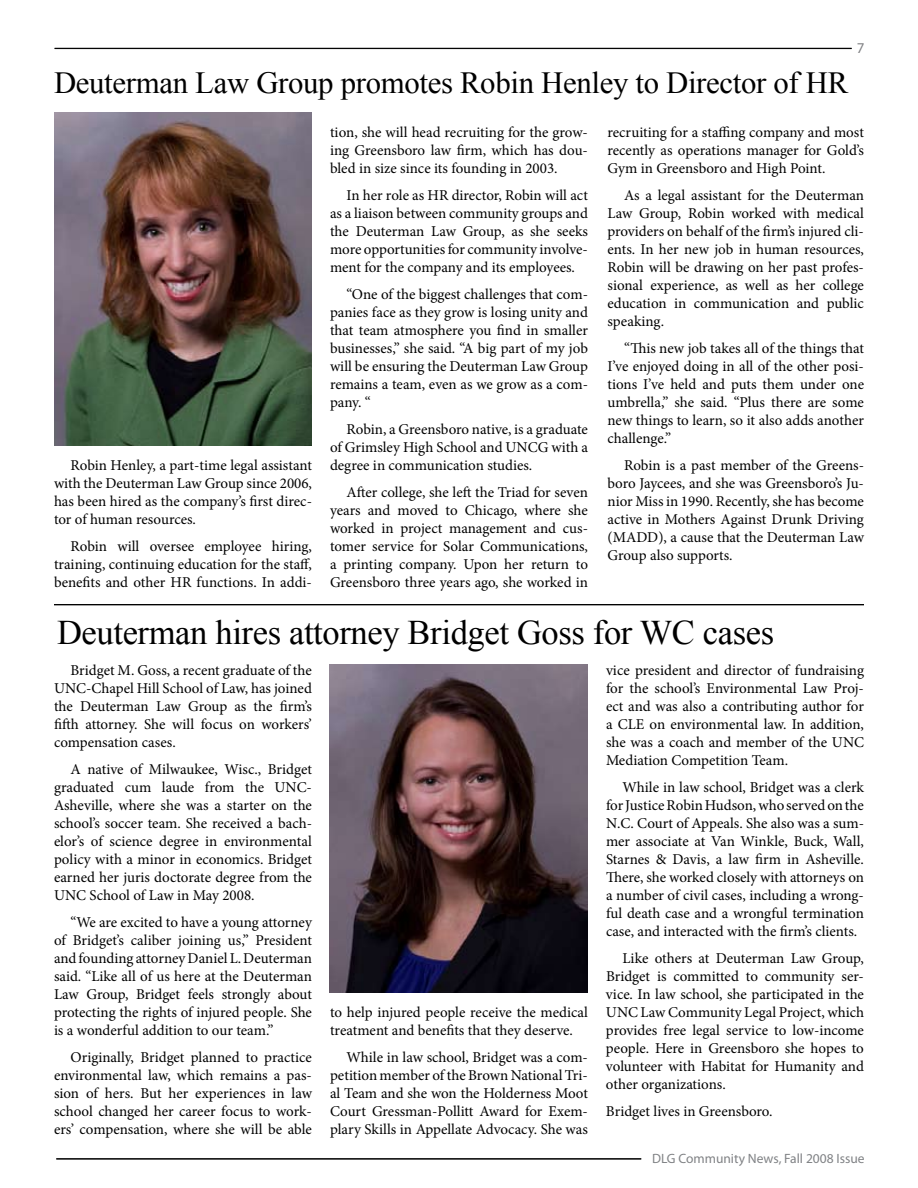
<style>
.page{position:relative;width:918px;height:1188px;background:#fff}
.page>*{position:absolute;margin:0;border:0;box-sizing:border-box;transform-origin:0 0}
.t1{font:34.5px "Times New Roman";letter-spacing:-.01em;color:#000}
.t2{font:30.75px "Times New Roman";letter-spacing:-.01em;color:#000}
.t3{font:15px/18px "Minion Pro";letter-spacing:-.005em;color:#000;text-align:justify}
.t4{font:15px "Myriad Pro";color:#808184}
.t5{font:13.5px "Myriad Pro";color:#808285}
</style>
<div class="page">
<hr style="left:55px;top:48px;width:797px;height:1px;background:#000">
<hr style="left:56px;top:1158px;width:585px;height:1px;background:#000">
<hr style="left:56px;top:1159px;width:585px;height:1px;background:#000">
<hr style="left:54px;top:604px;width:810px;height:1px;background:#000">
<hr style="left:54px;top:605px;width:810px;height:1px;background:#000">
<img style="left:330px;top:664px;width:258px;height:329px">
<img style="left:54px;top:112px;width:258px;height:334px">
<h2 class="t2" style="left:54px;top:62px;width:796px">Deuterman Law Group promotes Robin Henley to Director of HR</h2>
<p class="t4" style="left:857px;top:39px;width:9px">7</p>
<p class="t3" style="left:54px;top:456px;width:260px;text-indent:16px">Robin Henley, a part-time legal assistant with the Deuterman Law Group since 2006, has been hired as the company’s first direc&shy;tor of human resources.</p>
<p class="t3" style="left:54px;top:537px;width:260px;text-indent:16px">Robin will oversee employee hiring, training, continuing education for the staff, benefits and other HR functions. In addi-</p>
<p class="t3" style="left:330px;top:124px;width:260px">tion, she will head recruiting for the grow&shy;ing Greensboro law firm, which has dou&shy;bled in size since its founding in 2003.</p>
<p class="t3" style="left:330px;top:187px;width:260px;text-indent:16px">In her role as HR director, Robin will act as a liaison between community groups and the Deuterman Law Group, as she seeks more opportunities for community involve&shy;ment for the company and its employees.</p>
<p class="t3" style="left:330px;top:286px;width:260px;text-indent:16px">“One of the biggest challenges that com&shy;panies face as they grow is losing unity and that team atmosphere you find in smaller businesses,” she said. “A big part of my job will be ensuring the Deuterman Law Group remains a team, even as we grow as a com&shy;pany. “</p>
<p class="t3" style="left:330px;top:421px;width:259px;text-indent:16px">Robin, a Greensboro native, is a graduate of Grimsley High School and UNCG with a degree in communication studies.</p>
<p class="t3" style="left:330px;top:484px;width:260px;text-indent:16px">After college, she left the Triad for seven years and moved to Chicago, where she worked in project management and cus&shy;tomer service for Solar Communications, a printing company. Upon her return to Greensboro three years ago, she worked in</p>
<p class="t3" style="left:608px;top:124px;width:258px">recruiting for a staffing company and most recently as operations manager for Gold’s Gym in Greensboro and High Point.</p>
<p class="t3" style="left:608px;top:187px;width:258px;text-indent:16px">As a legal assistant for the Deuterman Law Group, Robin worked with medical providers on behalf of the firm’s injured cli&shy;ents. In her new job in human resources, Robin will be drawing on her past profes&shy;sional experience, as well as her college education in communication and public speaking.</p>
<p class="t3" style="left:608px;top:340px;width:258px;text-indent:16px">“This new job takes all of the things that I’ve enjoyed doing in all of the other posi&shy;tions I’ve held and puts them under one umbrella,” she said. “Plus there are some new things to learn, so it also adds another challenge.”</p>
<p class="t3" style="left:608px;top:457px;width:258px;text-indent:16px">Robin is a past member of the Greens&shy;boro Jaycees, and she was Greensboro’s Ju&shy;nior Miss in 1990. Recently, she has become active in Mothers Against Drunk Driving (MADD), a cause that the Deuterman Law Group also supports.</p>
<h1 class="t1" style="left:57px;top:609px;width:719px">Deuterman hires attorney Bridget Goss for WC cases</h1>
<p class="t3" style="left:54px;top:662px;width:259px;text-indent:16px">Bridget M. Goss, a recent graduate of the UNC-Chapel Hill School of Law, has joined the Deuterman Law Group as the firm’s fifth attorney. She will focus on workers’ compensation cases.</p>
<p class="t3" style="left:54px;top:761px;width:260px;text-indent:16px">A native of Milwaukee, Wisc., Bridget graduated cum laude from the UNC-Asheville, where she was a starter on the school’s soccer team. She received a bach&shy;elor’s of science degree in environmental policy with a minor in economics. Bridget earned her juris doctorate degree from the UNC School of Law in May 2008.</p>
<p class="t3" style="left:54px;top:914px;width:260px;text-indent:16px">“We are excited to have a young attorney of Bridget’s caliber joining us,” President and founding attorney Daniel L. Deuterman said. “Like all of us here at the Deuterman Law Group, Bridget feels strongly about protecting the rights of injured people. She is a wonderful addition to our team.”</p>
<p class="t3" style="left:54px;top:1049px;width:260px;text-indent:16px">Originally, Bridget planned to practice environmental law, which remains a pas&shy;sion of hers. But her experiences in law school changed her career focus to work&shy;ers’ compensation, where she will be able</p>
<p class="t3" style="left:606px;top:662px;width:260px">vice president and director of fundraising for the school’s Environmental Law Proj&shy;ect and was also a contributing author for a CLE on environmental law. In addition, she was a coach and member of the UNC Mediation Competition Team.</p>
<p class="t3" style="left:606px;top:779px;width:260px;text-indent:16px">While in law school, Bridget was a clerk for Justice Robin Hudson, who served on the N.C. Court of Appeals. She also was a sum&shy;mer associate at Van Winkle, Buck, Wall, Starnes &amp; Davis, a law firm in Asheville.<br>There, she worked closely with attorneys on a number of civil cases, including a wrong&shy;ful death case and a wrongful termination case, and interacted with the firm’s clients.</p>
<p class="t3" style="left:606px;top:950px;width:260px;text-indent:17px">Like others at Deuterman Law Group, Bridget is committed to community ser&shy;vice. In law school, she participated in the UNC Law Community Legal Project, which provides free legal service to low-income people. Here in Greensboro she hopes to volunteer with Habitat for Humanity and other organizations.</p>
<p class="t3" style="left:606px;top:1103px;width:168px">Bridget lives in Greensboro.</p>
<p class="t3" style="left:330px;top:1003px;width:259px">to help injured people receive the medical treatment and benefits that they deserve.</p>
<p class="t3" style="left:330px;top:1048px;width:260px;text-indent:16px">While in law school, Bridget was a com&shy;petition member of the Brown National Tri&shy;al Team and she won the Holderness Moot Court Gressman-Pollitt Award for Exem&shy;plary Skills in Appellate Advocacy. She was</p>
<p class="t5" style="left:652px;top:1151px;width:214px">DLG Community News, Fall 2008 Issue</p>
</div>
